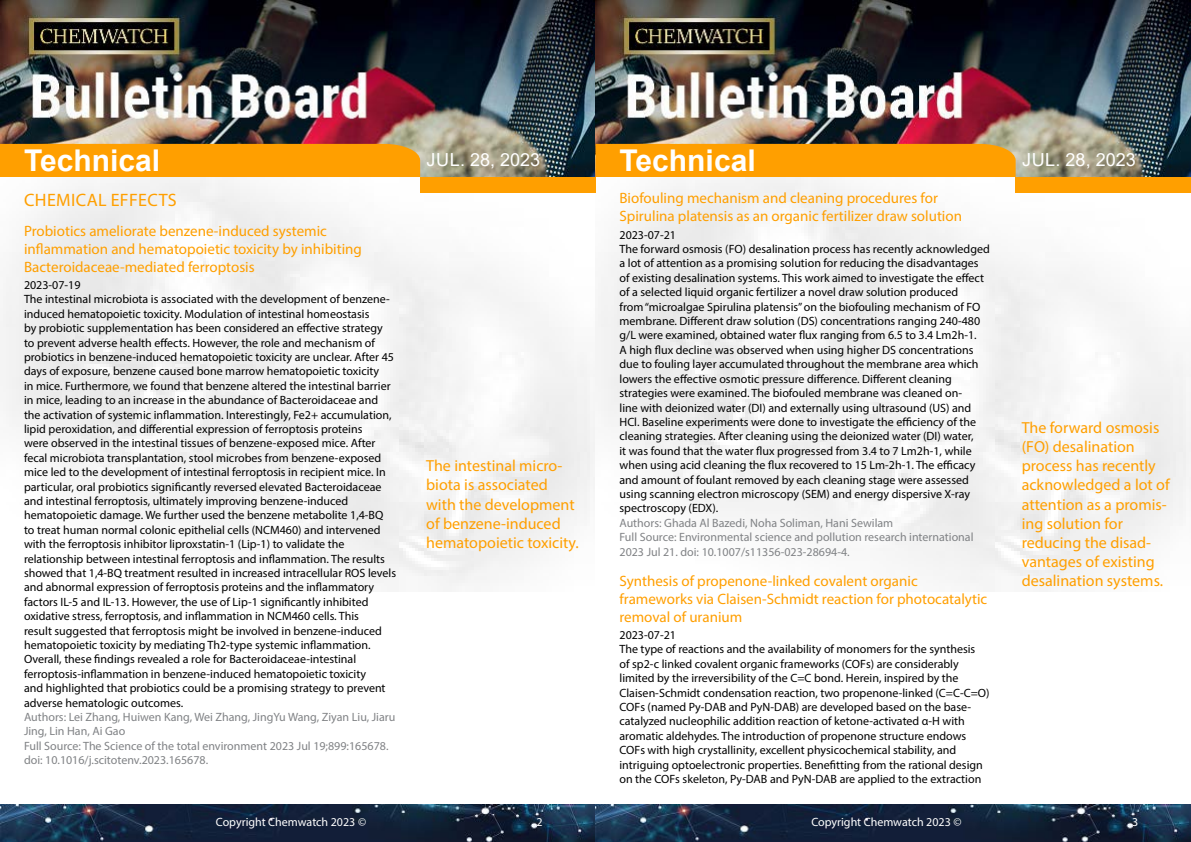
<style>
.page{position:relative;width:1191px;height:842px;background:#fff}
.page>*{position:absolute;margin:0;border:0;box-sizing:border-box;transform-origin:0 0}
.t1{font:700 30px "Arial";color:#fff}
.t2{font:18px "Arial";color:#fff}
.t3{font:18px "Myriad Pro";letter-spacing:.02em;color:#ff9f00}
.t4{font:16px/19.2px "Myriad Pro";color:#ff9f00}
.t5{font:15px/18px "Myriad Pro";color:#ff9f00}
.t6{font:12px/14.4px "Myriad Pro";color:#000}
.t7{font:12px/14.4px "Myriad Pro";color:#808285}
.t8{font:12px "Myriad Pro";color:#fff}
</style>
<div class="page">
<img style="left:0;top:0;width:1191px;height:592px">
<div style="left:420px;top:177px;width:175px;height:15px;background:#ff9f00"></div>
<div style="left:1015px;top:177px;width:176px;height:15px;background:#ff9f00"></div>
<div style="left:0;top:144px;width:420px;height:33px;background:#ff9f00"></div>
<div style="left:595px;top:144px;width:420px;height:33px;background:#ff9f00"></div>
<img style="left:0;top:804px;width:1191px;height:38px">
<h1 class="t1" style="left:24px;top:139px;width:138px">Technical</h1>
<h2 class="t3" style="left:24px;top:188px;width:154px">CHEMICAL EFFECTS</h2>
<p class="t5" style="left:24px;top:221px;width:339px">Probiotics ameliorate benzene-induced systemic inflammation and hematopoietic toxicity by inhibiting<br>Bacteroidaceae-mediated ferroptosis</p>
<p class="t6" style="left:24px;top:277px;width:373px">2023-07-19<br>The intestinal microbiota is associated with the development of benzene&shy;induced hematopoietic toxicity. Modulation of intestinal homeostasis<br>by probiotic supplementation has been considered an effective strategy to prevent adverse health effects. However, the role and mechanism of probiotics in benzene-induced hematopoietic toxicity are unclear. After 45 days of exposure, benzene caused bone marrow hematopoietic toxicity<br>in mice. Furthermore, we found that benzene altered the intestinal barrier in mice, leading to an increase in the abundance of Bacteroidaceae and the activation of systemic inflammation. Interestingly, Fe2+ accumulation, lipid peroxidation, and differential expression of ferroptosis proteins<br>were observed in the intestinal tissues of benzene-exposed mice. After fecal microbiota transplantation, stool microbes from benzene-exposed mice led to the development of intestinal ferroptosis in recipient mice. In particular, oral probiotics significantly reversed elevated Bacteroidaceae and intestinal ferroptosis, ultimately improving benzene-induced hematopoietic damage. We further used the benzene metabolite 1,4-BQ to treat human normal colonic epithelial cells (NCM460) and intervened with the ferroptosis inhibitor liproxstatin-1 (Lip-1) to validate the relationship between intestinal ferroptosis and inflammation. The results showed that 1,4-BQ treatment resulted in increased intracellular ROS levels and abnormal expression of ferroptosis proteins and the inflammatory factors IL-5 and IL-13. However, the use of Lip-1 significantly inhibited oxidative stress, ferroptosis, and inflammation in NCM460 cells. This<br>result suggested that ferroptosis might be involved in benzene-induced hematopoietic toxicity by mediating Th2-type systemic inflammation.<br>Overall, these findings revealed a role for Bacteroidaceae-intestinal ferroptosis-inflammation in benzene-induced hematopoietic toxicity<br>and highlighted that probiotics could be a promising strategy to prevent adverse hematologic outcomes.</p>
<p class="t7" style="left:24px;top:709px;width:373px">Authors: Lei Zhang, Huiwen Kang, Wei Zhang, JingYu Wang, Ziyan Liu, Jiaru Jing, Lin Han, Ai Gao<br>Full Source: The Science of the total environment 2023 Jul 19;899:165678. doi: 10.1016/j.scitotenv.2023.165678.</p>
<h1 class="t1" style="left:619px;top:139px;width:138px">Technical</h1>
<h2 class="t2" style="left:426px;top:148px;width:115px">Jul. 28, 2023</h2>
<h2 class="t2" style="left:1022px;top:148px;width:115px">Jul. 28, 2023</h2>
<h3 class="t4" style="left:426px;top:456px;width:154px">The intestinal micro&shy;biota is associated with the development of benzene-induced hematopoietic toxicity.</h3>
<p class="t5" style="left:619px;top:189px;width:344px">Biofouling mechanism and cleaning procedures for<br>Spirulina platensis as an organic fertilizer draw solution</p>
<p class="t6" style="left:619px;top:227px;width:372px">2023-07-21<br>The forward osmosis (FO) desalination process has recently acknowledged a lot of attention as a promising solution for reducing the disadvantages of existing desalination systems. This work aimed to investigate the effect of a selected liquid organic fertilizer a novel draw solution produced<br>from “microalgae Spirulina platensis” on the biofouling mechanism of FO membrane. Different draw solution (DS) concentrations ranging 240-480 g/L were examined, obtained water flux ranging from 6.5 to 3.4 Lm2h-1.<br>A high flux decline was observed when using higher DS concentrations due to fouling layer accumulated throughout the membrane area which lowers the effective osmotic pressure difference. Different cleaning strategies were examined. The biofouled membrane was cleaned on-<br>line with deionized water (DI) and externally using ultrasound (US) and HCl. Baseline experiments were done to investigate the efficiency of the cleaning strategies. After cleaning using the deionized water (DI) water,<br>it was found that the water flux progressed from 3.4 to 7 Lm2h-1, while when using acid cleaning the flux recovered to 15 Lm-2h-1. The efficacy and amount of foulant removed by each cleaning stage were assessed using scanning electron microscopy (SEM) and energy dispersive X-ray spectroscopy (EDX).</p>
<p class="t7" style="left:619px;top:515px;width:355px">Authors: Ghada Al Bazedi, Noha Soliman, Hani Sewilam<br>Full Source: Environmental science and pollution research international<br>2023 Jul 21. doi: 10.1007/s11356-023-28694-4.</p>
<p class="t5" style="left:619px;top:571px;width:369px">Synthesis of propenone-linked covalent organic frameworks via Claisen-Schmidt reaction for photocatalytic removal of uranium</p>
<p class="t6" style="left:619px;top:627px;width:371px">2023-07-21<br>The type of reactions and the availability of monomers for the synthesis<br>of sp2-c linked covalent organic frameworks (COFs) are considerably limited by the irreversibility of the C=C bond. Herein, inspired by the Claisen-Schmidt condensation reaction, two propenone-linked (C=C-C=O)<br>COFs (named Py-DAB and PyN-DAB) are developed based on the base&shy;catalyzed nucleophilic addition reaction of ketone-activated α-H with aromatic aldehydes. The introduction of propenone structure endows COFs with high crystallinity, excellent physicochemical stability, and intriguing optoelectronic properties. Benefitting from the rational design on the COFs skeleton, Py-DAB and PyN-DAB are applied to the extraction</p>
<h3 class="t4" style="left:1021px;top:417px;width:149px">The forward osmosis (FO) desalination process has recently acknowledged a lot of attention as a promis&shy;ing solution for reducing the disad&shy;vantages of existing desalination systems.</h3>
<p class="t8" style="left:216px;top:815px;width:152px">Copyright Chemwatch 2023 ©</p>
<p class="t8" style="left:536px;top:815px;width:8px">2</p>
<p class="t8" style="left:811px;top:815px;width:152px">Copyright Chemwatch 2023 ©</p>
<p class="t8" style="left:1132px;top:815px;width:8px">3</p>
</div>
